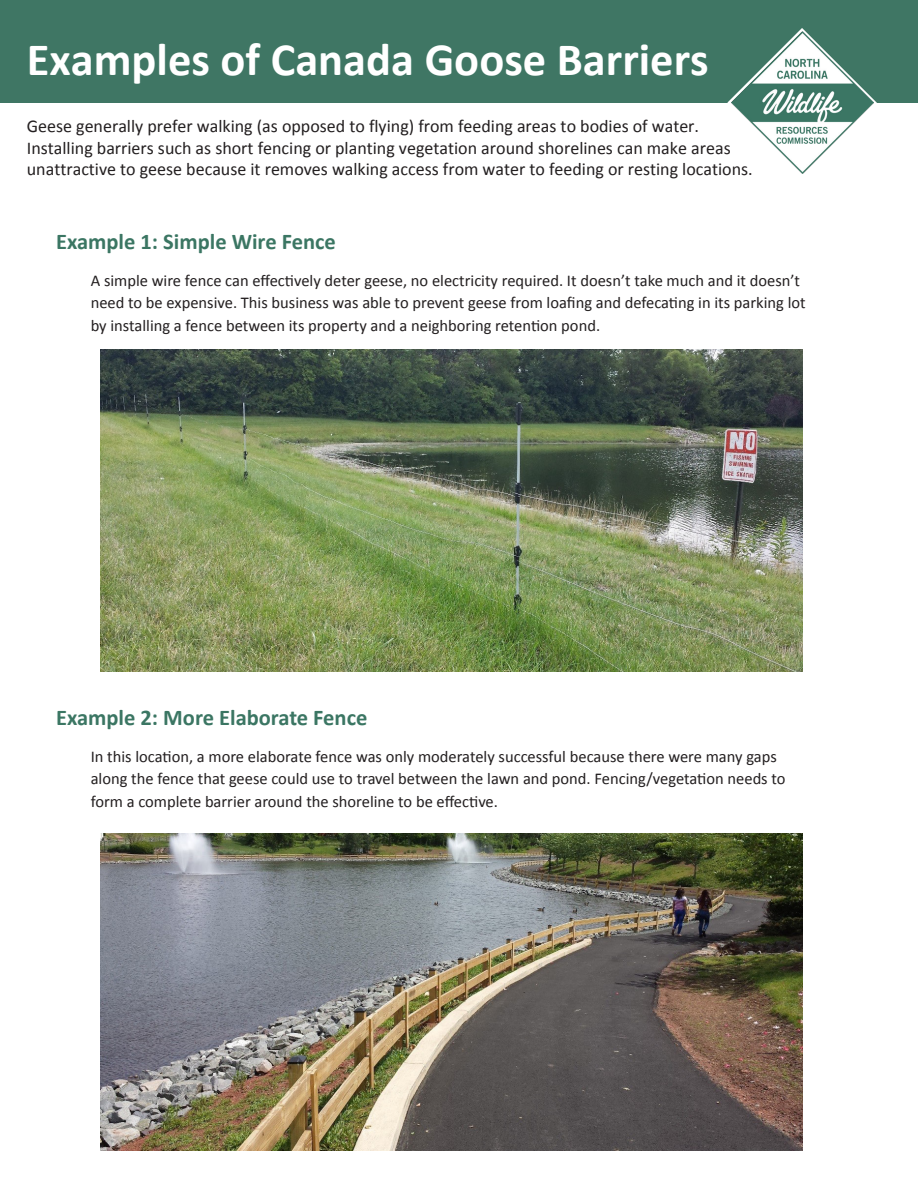
<style>
.page{position:relative;width:918px;height:1188px;background:#fff}
.page>*{position:absolute;margin:0;border:0;box-sizing:border-box;transform-origin:0 0}
.t1{font:700 46.5px "Calibri";color:#fff}
.t2{font:700 22.5px "Calibri";color:#3b7663}
.t3{font:18px/21.6px "Calibri";color:#231f20}
.t4{font:16.5px/22.5px "Calibri";color:#231f20}
</style>
<div class="page">
<div style="left:0;top:0;width:918px;height:103px;background:#3f7664"></div>
<img style="left:731px;top:32px;width:142px;height:142px">
<img style="left:100px;top:349px;width:702px;height:323px">
<img style="left:100px;top:834px;width:702px;height:317px">
<p class="t1" style="left:27px;top:30px;width:683px">Examples of Canada Goose Barriers</p>
<p class="t3" style="left:27px;top:116px;width:727px">Geese generally prefer walking (as opposed to flying) from feeding areas to bodies of water.<br>Installing barriers such as short fencing or planting vegetation around shorelines can make areas unattractive to geese because it removes walking access from water to feeding or resting locations.</p>
<p class="t2" style="left:56px;top:228px;width:281px">Example 1: Simple Wire Fence</p>
<p class="t4" style="left:91px;top:269px;width:717px">A simple wire fence can effectively deter geese, no electricity required. It doesn’t take much and it doesn’t need to be expensive. This business was able to prevent geese from loafing and defecating in its parking lot by installing a fence between its property and a neighboring retention pond.</p>
<p class="t2" style="left:56px;top:704px;width:313px">Example 2: More Elaborate Fence</p>
<p class="t4" style="left:91px;top:745px;width:696px">In this location, a more elaborate fence was only moderately successful because there were many gaps along the fence that geese could use to travel between the lawn and pond. Fencing/vegetation needs to form a complete barrier around the shoreline to be effective.</p>
</div>
